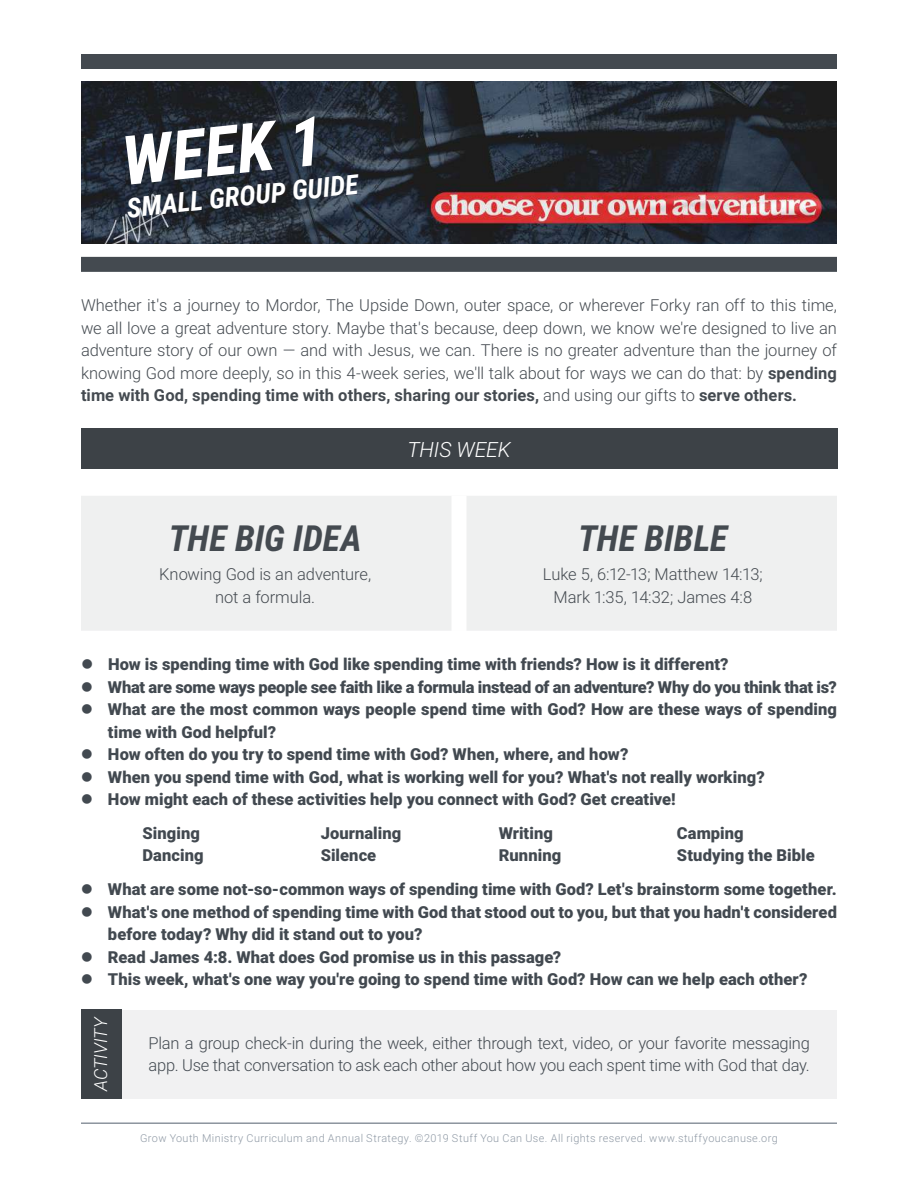
<style>
.page{position:relative;width:918px;height:1188px;background:#fff}
.page>*{position:absolute;margin:0;border:0;box-sizing:border-box;transform-origin:0 0}
.t1{font:italic 700 68.25px "Roboto Condensed";color:#fff}
.t2{font:italic 700 36px "Roboto Condensed";color:#444a50}
.t3{font:italic 700 27.3px "Roboto Condensed";color:#fff}
.t4{font:italic 300 21px "Roboto";letter-spacing:-.005em;color:#fff}
.t5{font:italic 300 18px "Roboto";letter-spacing:-.01em;color:#fff}
.t6{font:900 16.5px/22.5px "Roboto";letter-spacing:.005em;color:#424950}
.t7{font:300 16.5px/22.5px "Roboto";letter-spacing:-.005em;color:#444a50;text-align:center}
.t8{font:300 16.5px/22.5px "Roboto";letter-spacing:-.015em;color:#424950}
.t9{font:300 10.8px "Roboto";letter-spacing:.04em;color:#8f99a5}
.s1{font-weight:700}
</style>
<div class="page">
<img style="left:81px;top:82px;width:756px;height:162px">
<hr style="left:81px;top:1122px;width:756px;height:2px;background:#8c949e">
<div style="left:81px;top:54px;width:756px;height:15px;background:#444a50"></div>
<div style="left:81px;top:428px;width:756px;height:41px;background:#3d4247"></div>
<div style="left:81px;top:257px;width:756px;height:15px;background:#444a50"></div>
<div style="left:122px;top:1010px;width:715px;height:88px;background:#f1f1f2"></div>
<div style="left:81px;top:1009px;width:41px;height:90px;background:#3d4247"></div>
<div style="left:81px;top:496px;width:756px;height:135px;background:#eff0f0"></div>
<div style="left:452px;top:496px;width:15px;height:135px;background:#fff"></div>
<h1 class="t1" style="left:118px;top:122px;width:204px;rotate:-6deg">WEEK 1</h1>
<h3 class="t3" style="left:125px;top:193px;width:234px;rotate:-6deg">SMALL GROUP GUIDE</h3>
<p class="t7" style="left:81px;top:295px;width:758px;text-align:justify">Whether it's a journey to Mordor, The Upside Down, outer space, or wherever Forky ran off to this time, we all love a great adventure story. Maybe that's because, deep down, we know we're designed to live an adventure story of our own — and with Jesus, we can. There is no greater adventure than the journey of knowing God more deeply, so in this 4-week series, we'll talk about for ways we can do that: by <span class="s1">spending time with God, spending time with others, sharing our stories,</span> and using our gifts to <span class="s1">serve others.</span></p>
<h2 class="t2" style="left:169px;top:518px;width:195px">THE BIG IDEA</h2>
<p class="t7" style="left:159px;top:564px;width:214px">Knowing God is an adventure, not a formula.</p>
<p class="t4" style="left:407px;top:437px;width:105px">THIS WEEK</p>
<h2 class="t2" style="left:578px;top:518px;width:151px">THE BIBLE</h2>
<p class="t7" style="left:543px;top:564px;width:221px">Luke 5, 6:12-13; Matthew 14:13;<br>Mark 1:35, 14:32; James 4:8</p>
<p class="t6" style="left:108px;top:655px;width:730px">How is spending time with God like spending time with friends? How is it different?<br>What are some ways people see faith like a formula instead of an adventure? Why do you think that is?<br>What are the most common ways people spend time with God? How are these ways of spending time with God helpful?<br>How often do you try to spend time with God? When, where, and how?<br>When you spend time with God, what is working well for you? What's not really working?<br>How might each of these activities help you connect with God? Get creative!</p>
<p class="t6" style="left:143px;top:823px;width:63px">Singing<br>Dancing</p>
<p class="t6" style="left:321px;top:823px;width:82px">Journaling<br>Silence</p>
<p class="t6" style="left:499px;top:823px;width:64px">Writing<br>Running</p>
<p class="t6" style="left:677px;top:823px;width:139px">Camping<br>Studying the Bible</p>
<p class="t6" style="left:108px;top:880px;width:730px">What are some not-so-common ways of spending time with God? Let's brainstorm some together.<br>What's one method of spending time with God that stood out to you, but that you hadn't considered before today? Why did it stand out to you?<br>Read James 4:8. What does God promise us in this passage?<br>This week, what's one way you're going to spend time with God? How can we help each other?</p>
<p class="t5" style="left:91px;top:1091px;width:75px;rotate:-90deg">ACTIVITY</p>
<p class="t8" style="left:148px;top:1033px;width:663px">Plan a group check-in during the week, either through text, video, or your favorite messaging app. Use that conversation to ask each other about how you each spent time with God that day.</p>
<p class="t9" style="left:140px;top:1134px;width:639px">Grow Youth Ministry Curriculum and Annual Strategy. ©2019 Stuff You Can Use. All rights reserved. www.stuffyoucanuse.org</p>
</div>
